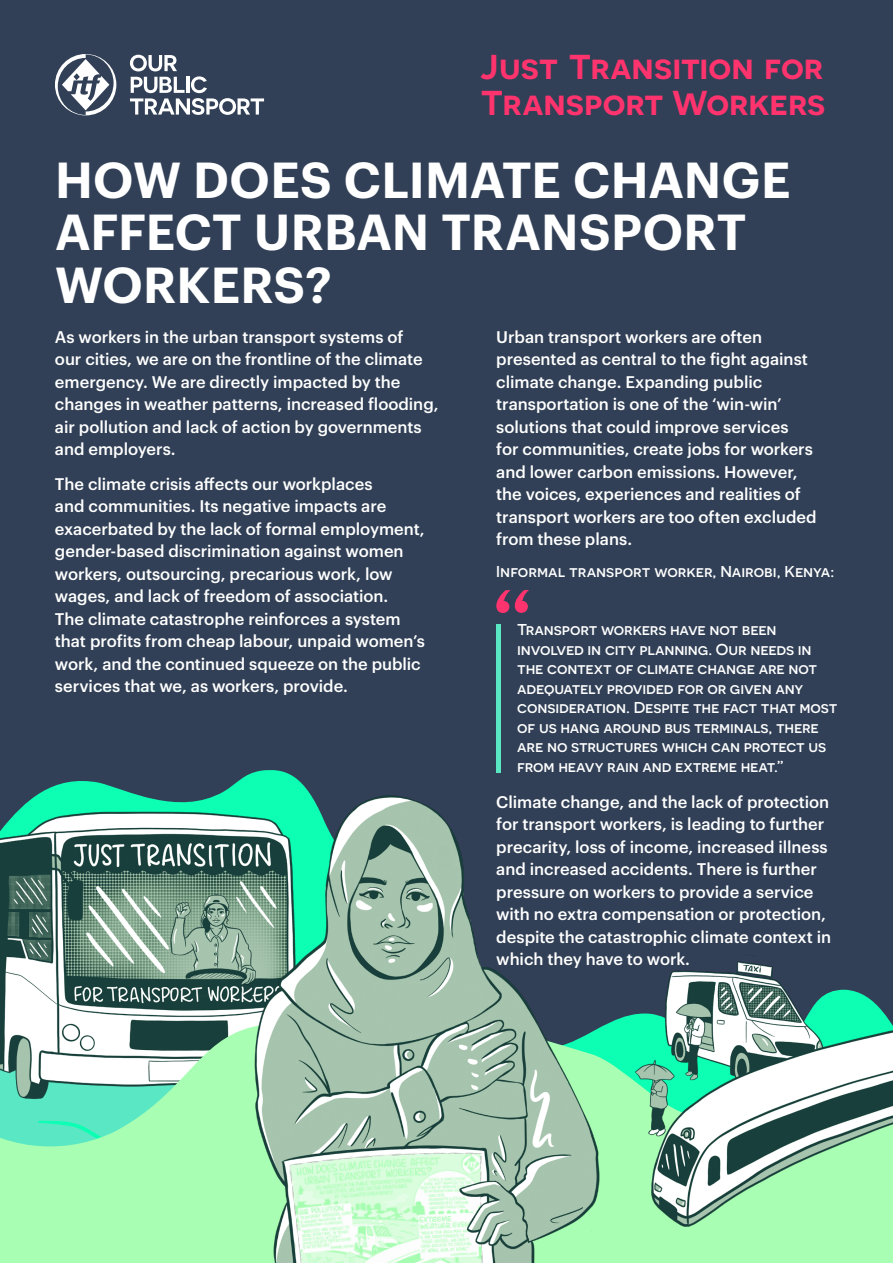
<style>
.page{position:relative;width:893px;height:1263px;background:#fff}
.page>*{position:absolute;margin:0;border:0;box-sizing:border-box;transform-origin:0 0}
.t1{font:600 49.5px/52.5px "Graphik";color:#fff}
.t2{font:600 34.5px/36px "Novecentosanswide";color:#ff336d}
.t3{font:500 16.5px/22.5px "Graphik";color:#fff}
.t4{font:500 15.75px/19.5px "Novecentosanswide";letter-spacing:-.01em;color:#fff}
</style>
<div class="page">
<div style="left:0;top:0;width:893px;height:1010px;background:#314056"></div>
<svg style="left:130px;top:55px;width:134px;height:60px"></svg>
<svg style="left:55px;top:54px;width:61px;height:61px"></svg>
<svg style="left:496px;top:590px;width:33px;height:23px"></svg>
<img style="left:0;top:779px;width:231px;height:231px">
<svg style="left:0;top:1010px;width:893px;height:253px;background:#9eecb7"></svg>
<img style="left:231px;top:778px;width:387px;height:485px">
<img style="left:289px;top:1149px;width:199px;height:114px">
<img style="left:160px;top:876px;width:114px;height:113px">
<img style="left:456px;top:1177px;width:78px;height:76px">
<img style="left:634px;top:953px;width:259px;height:306px">
<div style="left:496px;top:624px;width:5px;height:148px;background:#5ae7c4"></div>
<h2 class="t2" style="left:481px;top:48px;width:346px">Just Transition for<br>Transport Workers</h2>
<h1 class="t1" style="left:55px;top:149px;width:737px">HOW DOES CLIMATE CHANGE<br>AFFECT URBAN TRANSPORT<br>WORKERS?</h1>
<p class="t3" style="left:496px;top:324px;width:322px">Urban transport workers are often presented as central to the fight against climate change. Expanding public transportation is one of the ‘win-win’ solutions that could improve services<br>for communities, create jobs for workers and lower carbon emissions. However, the voices, experiences and realities of transport workers are too often excluded from these plans.</p>
<p class="t4" style="left:496px;top:561px;width:339px">Informal transport worker, Nairobi, Kenya:</p>
<p class="t3" style="left:55px;top:324px;width:385px">As workers in the urban transport systems of<br>our cities, we are on the frontline of the climate emergency. We are directly impacted by the changes in weather patterns, increased flooding, air pollution and lack of action by governments and employers.</p>
<p class="t3" style="left:55px;top:471px;width:372px">The climate crisis affects our workplaces<br>and communities. Its negative impacts are exacerbated by the lack of formal employment, gender-based discrimination against women workers, outsourcing, precarious work, low wages, and lack of freedom of association.<br>The climate catastrophe reinforces a system that profits from cheap labour, unpaid women’s work, and the continued squeeze on the public services that we, as workers, provide.</p>
<p class="t4" style="left:517px;top:620px;width:322px">Transport workers have not been involved in city planning. Our needs in the context of climate change are not adequately provided for or given any consideration. Despite the fact that most of us hang around bus terminals, there are no structures which can protect us from heavy rain and extreme heat.”</p>
<p class="t3" style="left:496px;top:789px;width:336px">Climate change, and the lack of protection for transport workers, is leading to further precarity, loss of income, increased illness and increased accidents. There is further pressure on workers to provide a service with no extra compensation or protection, despite the catastrophic climate context in which they have to work.</p>
</div>
